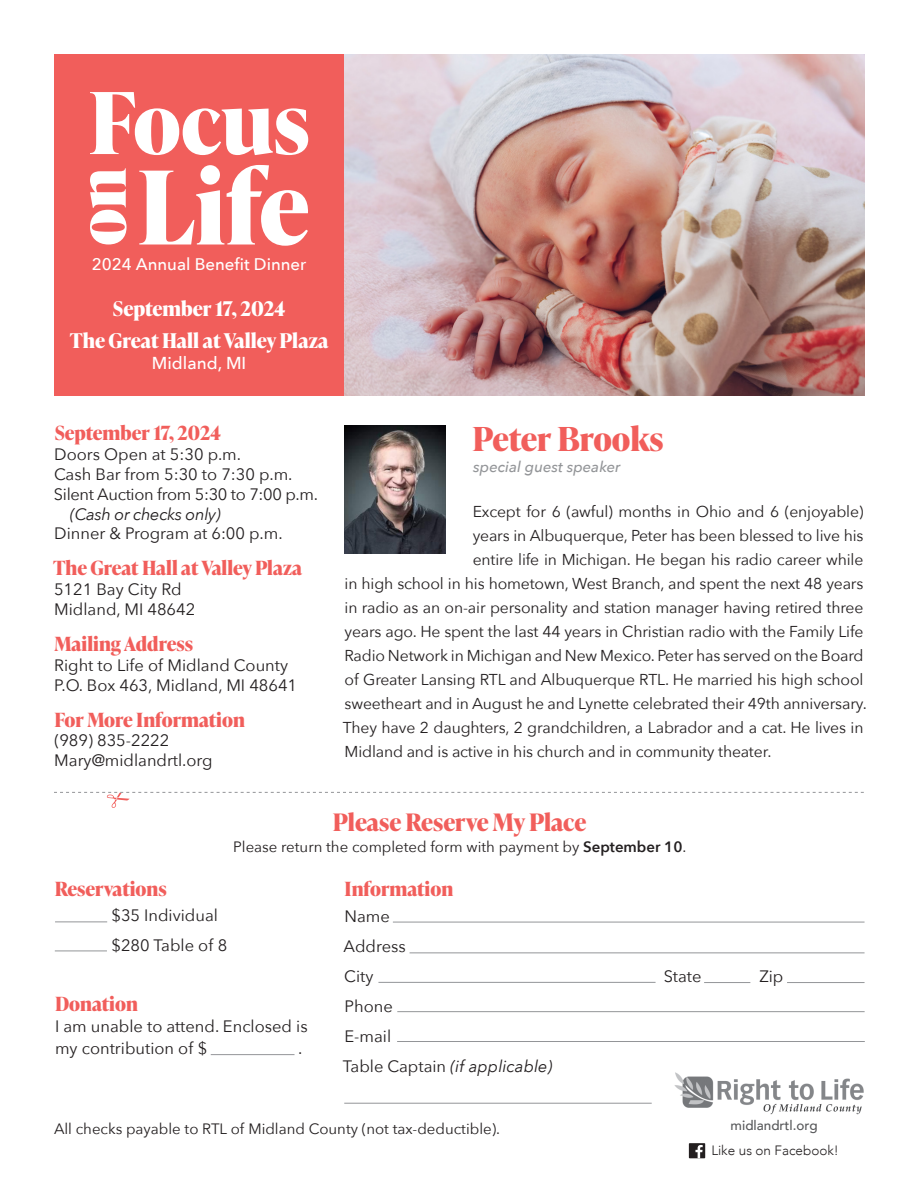
<style>
.page{position:relative;width:918px;height:1188px;background:#fff}
.page>*{position:absolute;margin:0;border:0;box-sizing:border-box;transform-origin:0 0}
.t1{font:700 33px "Ivy Presto Headline";color:#f15e5b}
.t2{font:700 24px "Ivy Presto Headline";color:#f15e5b}
.t3{font:700 20.25px "Ivy Presto Headline";color:#fff}
.t4{font:700 19.5px "Ivy Presto Headline";color:#f15e5b}
.t5{font:500 17.25px "Avenir Next";color:#fff}
.t6{font:500 16.8px "Avenir Next";color:#fff}
.t7{font:16.5px/22.5px "Avenir Next";color:#231f20}
.t8{font:16.5px "Avenir Next";letter-spacing:-.02em;color:#231f20}
.t9{font:italic 16.5px "Avenir Next";color:#231f20}
.t10{font:italic 16.5px "Avenir Next";letter-spacing:-.02em;color:#231f20}
.t11{font:15.75px "Avenir Next";letter-spacing:-.01em;color:#231f20}
.t12{font:15px "Avenir Next";color:#231f20}
.t13{font:italic 500 15px "Avenir Next";color:#939598}
.t14{font:300 13.5px "Avenir";color:#231f20}
.t15{font:500 13.5px "Avenir";color:#57585a}
.s1{font-weight:600}
.s2{font-style:normal}
</style>
<div class="page">
<div style="left:54px;top:54px;width:290px;height:342px;background:#f15e5b"></div>
<svg style="left:54px;top:792px;width:810px;height:16px"></svg>
<hr style="left:55px;top:922px;width:52px;height:1px;background:#939598">
<hr style="left:55px;top:951px;width:52px;height:1px;background:#939598">
<hr style="left:393px;top:922px;width:472px;height:1px;background:#939598">
<hr style="left:410px;top:953px;width:455px;height:1px;background:#939598">
<hr style="left:378px;top:982px;width:278px;height:1px;background:#939598">
<hr style="left:704px;top:982px;width:46px;height:1px;background:#939598">
<hr style="left:787px;top:982px;width:78px;height:1px;background:#939598">
<hr style="left:397px;top:1011px;width:468px;height:1px;background:#939598">
<hr style="left:397px;top:1041px;width:468px;height:1px;background:#939598">
<hr style="left:344px;top:1103px;width:308px;height:1px;background:#939598">
<hr style="left:211px;top:1054px;width:84px;height:1px;background:#939598">
<svg style="left:90px;top:92px;width:218px;height:63px"></svg>
<svg style="left:90px;top:168px;width:37px;height:77px"></svg>
<svg style="left:139px;top:165px;width:169px;height:81px"></svg>
<img style="left:344px;top:54px;width:521px;height:342px">
<div style="left:689px;top:1143px;width:16px;height:15px;background:#231f20"></div>
<svg style="left:695px;top:1145px;width:8px;height:13px"></svg>
<img style="left:674px;top:1072px;width:190px;height:43px">
<img style="left:344px;top:425px;width:102px;height:129px">
<p class="t6" style="left:92px;top:250px;width:216px">2024 Annual Benefit Dinner</p>
<p class="t3" style="left:113px;top:294px;width:174px">September 17, 2024</p>
<p class="t3" style="left:70px;top:326px;width:260px">The Great Hall at Valley Plaza</p>
<p class="t5" style="left:152px;top:348px;width:96px">Midland, MI</p>
<p class="t4" style="left:55px;top:419px;width:168px">September 17, 2024</p>
<p class="t7" style="left:54px;top:442px;width:188px">Doors Open at 5:30 p.m.</p>
<p class="t7" style="left:54px;top:462px;width:240px">Cash Bar from 5:30 to 7:30 p.m.</p>
<p class="t8" style="left:54px;top:480px;width:266px">Silent Auction from 5:30 to 7:00 p.m.</p>
<p class="t10" style="left:70px;top:500px;width:152px">(Cash or checks only)</p>
<p class="t7" style="left:54px;top:522px;width:230px">Dinner &amp; Program at 6:00 p.m.</p>
<p class="t4" style="left:53px;top:554px;width:251px">The Great Hall at Valley Plaza</p>
<p class="t7" style="left:54px;top:577px;width:129px">5121 Bay City Rd</p>
<p class="t7" style="left:54px;top:597px;width:143px">Midland, MI 48642</p>
<p class="t4" style="left:55px;top:630px;width:140px">Mailing Address</p>
<p class="t7" style="left:54px;top:653px;width:235px">Right to Life of Midland County</p>
<p class="t7" style="left:54px;top:673px;width:244px">P.O. Box 463, Midland, MI 48641</p>
<p class="t4" style="left:54px;top:705px;width:192px">For More Information</p>
<p class="t7" style="left:54px;top:729px;width:117px">(989) 835-2222</p>
<p class="t7" style="left:54px;top:748px;width:160px">Mary@midlandrtl.org</p>
<p class="t1" style="left:472px;top:415px;width:193px">Peter Brooks</p>
<p class="t13" style="left:473px;top:454px;width:149px">special guest speaker</p>
<p class="t11" style="left:473px;top:498px;width:392px">Except for 6 (awful) months in Ohio and 6 (enjoyable)</p>
<p class="t11" style="left:473px;top:522px;width:392px">years in Albuquerque, Peter has been blessed to live his</p>
<p class="t11" style="left:473px;top:546px;width:392px">entire life in Michigan. He began his radio career while</p>
<p class="t11" style="left:345px;top:570px;width:520px">in high school in his hometown, West Branch, and spent the next 48 years</p>
<p class="t11" style="left:345px;top:594px;width:520px">in radio as an on-air personality and station manager having retired three</p>
<p class="t11" style="left:345px;top:618px;width:521px">years ago. He spent the last 44 years in Christian radio with the Family Life</p>
<p class="t11" style="left:345px;top:642px;width:521px">Radio Network in Michigan and New Mexico. Peter has served on the Board</p>
<p class="t11" style="left:345px;top:666px;width:520px">of Greater Lansing RTL and Albuquerque RTL. He married his high school</p>
<p class="t11" style="left:345px;top:690px;width:524px">sweetheart and in August he and Lynette celebrated their 49th anniversary.</p>
<p class="t11" style="left:343px;top:714px;width:522px">They have 2 daughters, 2 grandchildren, a Labrador and a cat. He lives in</p>
<p class="t11" style="left:345px;top:738px;width:428px">Midland and is active in his church and in community theater.</p>
<p class="t2" style="left:333px;top:805px;width:255px">Please Reserve My Place</p>
<p class="t12" style="left:233px;top:835px;width:455px">Please return the completed form with payment by <span class="s1">September 10</span>.</p>
<p class="t4" style="left:55px;top:875px;width:113px">Reservations</p>
<p class="t4" style="left:345px;top:875px;width:110px">Information</p>
<p class="t7" style="left:344px;top:904px;width:47px">Name</p>
<p class="t7" style="left:343px;top:934px;width:64px">Address</p>
<p class="t7" style="left:344px;top:964px;width:31px">City</p>
<p class="t7" style="left:664px;top:964px;width:39px">State</p>
<p class="t7" style="left:759px;top:964px;width:26px">Zip</p>
<p class="t7" style="left:344px;top:994px;width:50px">Phone</p>
<p class="t7" style="left:344px;top:1024px;width:48px">E-mail</p>
<p class="t9" style="left:343px;top:1052px;width:211px"><span class="s2">Table Captain</span> (if applicable)</p>
<p class="t7" style="left:111px;top:904px;width:108px">$35 Individual</p>
<p class="t7" style="left:111px;top:933px;width:117px">$280 Table of 8</p>
<p class="t4" style="left:55px;top:990px;width:84px">Donation</p>
<p class="t7" style="left:55px;top:1014px;width:254px">I am unable to attend. Enclosed is my contribution of $</p>
<p class="t7" style="left:298px;top:1037px;width:6px">.</p>
<p class="t12" style="left:54px;top:1116px;width:448px">All checks payable to RTL of Midland County (not tax-deductible).</p>
<p class="t15" style="left:731px;top:1114px;width:88px">midlandrtl.org</p>
<p class="t14" style="left:711px;top:1143px;width:129px">Like us on Facebook!</p>
</div>
